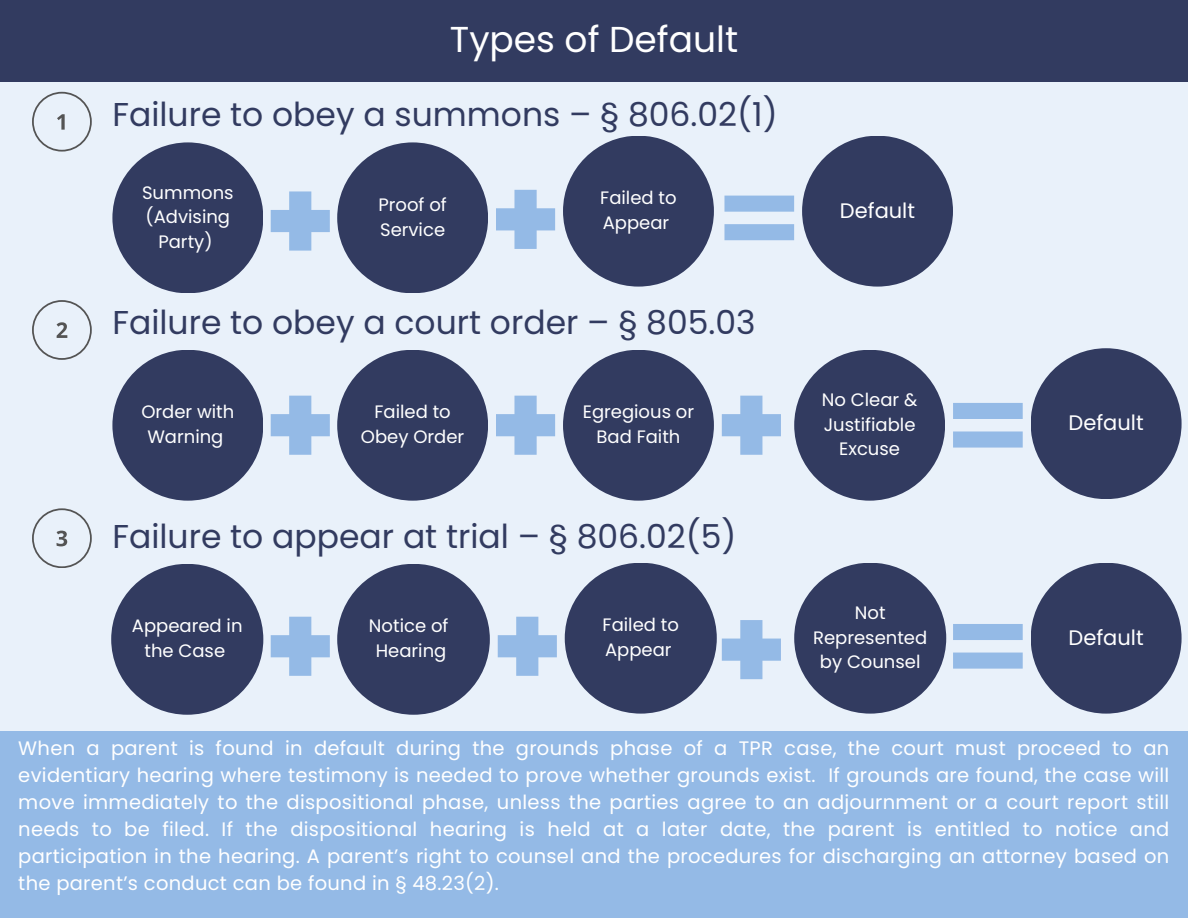
<style>
.page{position:relative;width:1188px;height:918px;background:#e9f1fa}
.page>*{position:absolute;margin:0;border:0;box-sizing:border-box;transform-origin:0 0}
.t1{font:36px "Poppins";color:#fff}
.t2{font:33px "Poppins";color:#323b60}
.t3{font:21px "Poppins";color:#fff}
.t4{font:19.5px/27px "Poppins";letter-spacing:.015em;color:#fff;text-align:justify}
.t5{font:18px/24.8px "Poppins";color:#fff;text-align:center}
</style>
<div class="page">
<div style="left:0;top:0;width:1188px;height:81px;background:#323b60"></div>
<svg style="left:32px;top:92px;width:60px;height:59px"></svg>
<svg style="left:32px;top:300px;width:60px;height:60px"></svg>
<svg style="left:32px;top:508px;width:60px;height:60px"></svg>
<div style="left:112px;top:142px;width:151px;height:151px;background:#323b60;border-radius:50%"></div>
<div style="left:337px;top:142px;width:151px;height:151px;background:#323b60;border-radius:50%"></div>
<div style="left:563px;top:136px;width:151px;height:151px;background:#323b60;border-radius:50%"></div>
<div style="left:802px;top:136px;width:151px;height:151px;background:#323b60;border-radius:50%"></div>
<div style="left:112px;top:350px;width:151px;height:151px;background:#323b60;border-radius:50%"></div>
<div style="left:337px;top:350px;width:151px;height:151px;background:#323b60;border-radius:50%"></div>
<div style="left:563px;top:350px;width:151px;height:151px;background:#323b60;border-radius:50%"></div>
<div style="left:794px;top:350px;width:151px;height:151px;background:#323b60;border-radius:50%"></div>
<div style="left:1031px;top:348px;width:151px;height:151px;background:#323b60;border-radius:50%"></div>
<div style="left:111px;top:564px;width:152px;height:151px;background:#323b60;border-radius:50%"></div>
<div style="left:337px;top:564px;width:153px;height:151px;background:#323b60;border-radius:50%"></div>
<div style="left:565px;top:563px;width:152px;height:151px;background:#323b60;border-radius:50%"></div>
<div style="left:1031px;top:563px;width:151px;height:151px;background:#323b60;border-radius:50%"></div>
<svg style="left:271px;top:191px;width:59px;height:60px"></svg>
<svg style="left:496px;top:190px;width:59px;height:59px"></svg>
<svg style="left:271px;top:396px;width:59px;height:59px"></svg>
<svg style="left:496px;top:396px;width:59px;height:59px"></svg>
<svg style="left:722px;top:396px;width:59px;height:59px"></svg>
<svg style="left:271px;top:617px;width:59px;height:59px"></svg>
<svg style="left:498px;top:617px;width:59px;height:59px"></svg>
<svg style="left:724px;top:196px;width:70px;height:16px"></svg>
<svg style="left:724px;top:224px;width:70px;height:16px"></svg>
<svg style="left:953px;top:403px;width:70px;height:16px"></svg>
<svg style="left:953px;top:431px;width:70px;height:17px"></svg>
<svg style="left:953px;top:624px;width:70px;height:16px"></svg>
<svg style="left:953px;top:653px;width:70px;height:16px"></svg>
<div style="left:0;top:731px;width:1188px;height:187px;background:#94bae6"></div>
<svg style="left:722px;top:620px;width:59px;height:59px"></svg>
<div style="left:794px;top:563px;width:152px;height:151px;background:#323b60;border-radius:50%"></div>
<p class="t1" style="left:450px;top:14px;width:290px">Types of Default</p>
<p class="t2" style="left:112px;top:92px;width:667px">Failure to obey a summons – § 806.02(1)</p>
<p class="t5" style="left:142px;top:180px;width:93px">Summons (Advising<br>Party)</p>
<p class="t5" style="left:378px;top:192px;width:70px;text-align:left">Proof of<br>Service</p>
<p class="t5" style="left:600px;top:186px;width:78px;text-align:left">Failed to<br>Appear</p>
<p class="t3" style="left:840px;top:196px;width:77px">Default</p>
<p class="t2" style="left:112px;top:299px;width:645px">Failure to obey a court order – § 805.03</p>
<p class="t5" style="left:141px;top:400px;width:94px">Order with<br>Warning</p>
<p class="t5" style="left:361px;top:400px;width:105px">Failed to<br>Obey Order</p>
<p class="t5" style="left:583px;top:400px;width:113px">Egregious or<br>Bad Faith</p>
<p class="t5" style="left:822px;top:387px;width:97px">No Clear &amp;<br>Justifiable<br>Excuse</p>
<p class="t2" style="left:112px;top:513px;width:626px">Failure to appear at trial – § 806.02(5)</p>
<p class="t3" style="left:1069px;top:408px;width:77px">Default</p>
<p class="t5" style="left:813px;top:600px;width:116px">Not<br>Represented by Counsel</p>
<p class="t5" style="left:132px;top:614px;width:112px">Appeared in the Case</p>
<p class="t5" style="left:369px;top:614px;width:81px">Notice of<br>Hearing</p>
<p class="t5" style="left:603px;top:613px;width:78px;text-align:left">Failed to<br>Appear</p>
<p class="t3" style="left:1069px;top:623px;width:77px">Default</p>
<p class="t4" style="left:18px;top:735px;width:1153px">When a parent is found in default during the grounds phase of a TPR case, the court must proceed to an evidentiary hearing where testimony is needed to prove whether grounds exist. If grounds are found, the case will move immediately to the dispositional phase, unless the parties agree to an adjournment or a court report still needs to be filed. If the dispositional hearing is held at a later date, the parent is entitled to notice and participation in the hearing. A parent’s right to counsel and the procedures for discharging an attorney based on the parent’s conduct can be found in § 48.23(2).</p>
</div>
